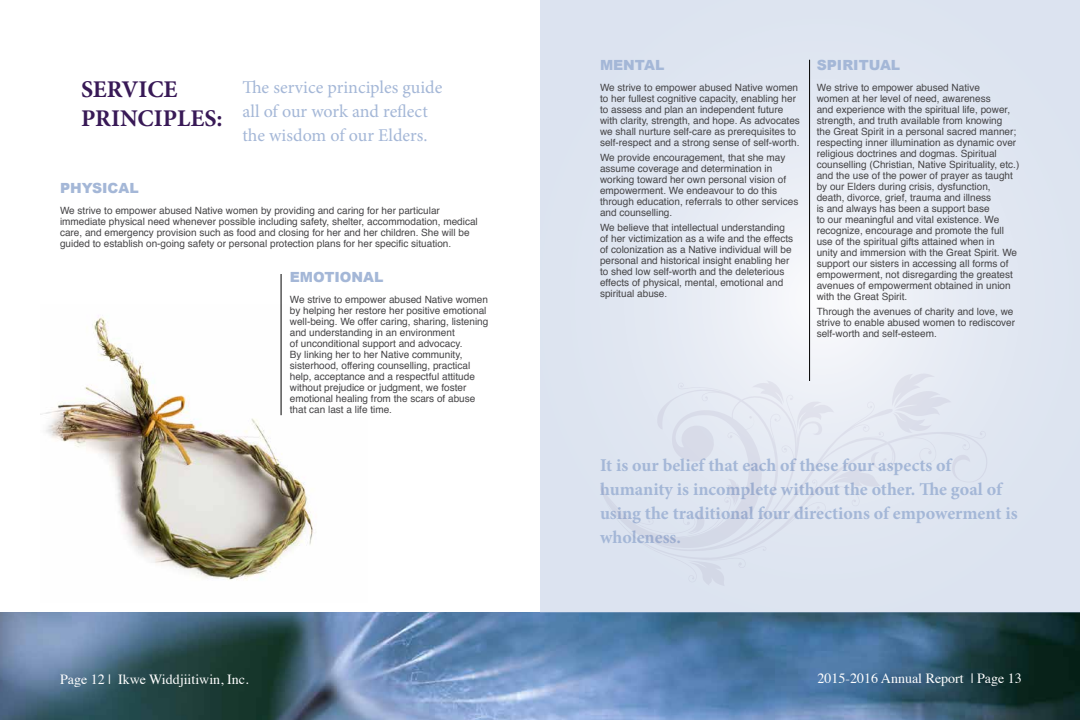
<style>
.page{position:relative;width:1080px;height:720px;background:#fff}
.page>*{position:absolute;margin:0;border:0;box-sizing:border-box;transform-origin:0 0}
.t1{font:700 24px/28.8px "Minion Pro";color:#381956}
.t2{font:700 18px/23.9px "Minion Pro";color:#a4b7d7}
.t3{font:18px/23.9px "Minion Pro";color:#a4b7d7}
.t4{font:14px "Times";color:#fff}
.t5{font:900 14px "Arial";color:#a4b7d7}
.t6{font:10px/11px "Helvetica";color:#464547}
</style>
<div class="page">
<img style="left:0;top:612px;width:1080px;height:108px">
<svg style="left:540px;top:0;width:540px;height:612px;background:#e1e7f2"></svg>
<img style="left:40px;top:305px;width:273px;height:275px">
<hr style="left:281px;top:274px;width:1px;height:141px;background:#000">
<hr style="left:809px;top:60px;width:1px;height:321px;background:#000">
<div style="left:592px;top:366px;width:403px;height:228px;background:#fff;opacity:.86"></div>
<svg style="left:892px;top:367px;width:60px;height:16px"></svg>
<svg style="left:752px;top:380px;width:32px;height:3px"></svg>
<svg style="left:600px;top:383px;width:388px;height:199px;background:#dfe5f0"></svg>
<svg style="left:827px;top:465px;width:54px;height:23px"></svg>
<svg style="left:686px;top:560px;width:39px;height:26px"></svg>
<h1 class="t1" style="left:81px;top:75px;width:143px">SERVICE<br>PRINCIPLES:</h1>
<h2 class="t3" style="left:242px;top:75px;width:202px">The service principles guide all of our work and reflect the wisdom of our Elders.</h2>
<h3 class="t5" style="left:60px;top:178px;width:80px">PHYSICAL</h3>
<p class="t6" style="left:60px;top:205px;width:419px">We strive to empower abused Native women by providing and caring for her particular immediate physical need whenever possible including safety, shelter, accommodation, medical care, and emergency provision such as food and closing for her and her children. She will be guided to establish on-going safety or personal protection plans for her specific situation.</p>
<h3 class="t5" style="left:290px;top:266px;width:95px">EMOTIONAL</h3>
<p class="t6" style="left:290px;top:294px;width:200px">We strive to empower abused Native women by helping her restore her positive emotional well-being. We offer caring, sharing, listening and understanding in an environment<br>of unconditional support and advocacy.<br>By linking her to her Native community, sisterhood, offering counselling, practical help, acceptance and a respectful attitude without prejudice or judgment, we foster emotional healing from the scars of abuse that can last a life time.</p>
<h3 class="t5" style="left:600px;top:55px;width:66px">MENTAL</h3>
<p class="t6" style="left:600px;top:83px;width:201px">We strive to empower abused Native women to her fullest cognitive capacity, enabling her to assess and plan an independent future with clarity, strength, and hope. As advocates we shall nurture self-care as prerequisites to self-respect and a strong sense of self-worth.</p>
<p class="t6" style="left:600px;top:153px;width:200px">We provide encouragement, that she may assume coverage and determination in working toward her own personal vision of empowerment. We endeavour to do this through education, referrals to other services and counselling.</p>
<p class="t6" style="left:600px;top:223px;width:195px">We believe that intellectual understanding of her victimization as a wife and the effects of colonization as a Native individual will be personal and historical insight enabling her to shed low self-worth and the deleterious effects of physical, mental, emotional and spiritual abuse.</p>
<h3 class="t5" style="left:817px;top:55px;width:85px">SPIRITUAL</h3>
<p class="t6" style="left:817px;top:83px;width:204px">We strive to empower abused Native<br>women at her level of need, awareness<br>and experience with the spiritual life, power, strength, and truth available from knowing<br>the Great Spirit in a personal sacred manner; respecting inner illumination as dynamic over religious doctrines and dogmas. Spiritual counselling (Christian, Native Spirituality, etc.) and the use of the power of prayer as taught by our Elders during crisis, dysfunction, death, divorce, grief, trauma and illness<br>is and always has been a support base<br>to our meaningful and vital existence. We recognize, encourage and promote the full use of the spiritual gifts attained when in<br>unity and immersion with the Great Spirit. We support our sisters in accessing all forms of empowerment, not disregarding the greatest avenues of empowerment obtained in union with the Great Spirit.</p>
<p class="t6" style="left:817px;top:307px;width:200px">Through the avenues of charity and love, we strive to enable abused women to rediscover self-worth and self-esteem.</p>
<h2 class="t2" style="left:600px;top:453px;width:419px">It is our belief that each of these four aspects of humanity is incomplete without the other. The goal of using the traditional four directions of empowerment is wholeness.</h2>
<h3 class="t4" style="left:60px;top:666px;width:190px">Page 12 | Ikwe Widdjiitiwin, Inc.</h3>
<h3 class="t4" style="left:818px;top:665px;width:206px">2015-2016 Annual Report | Page 13</h3>
</div>
